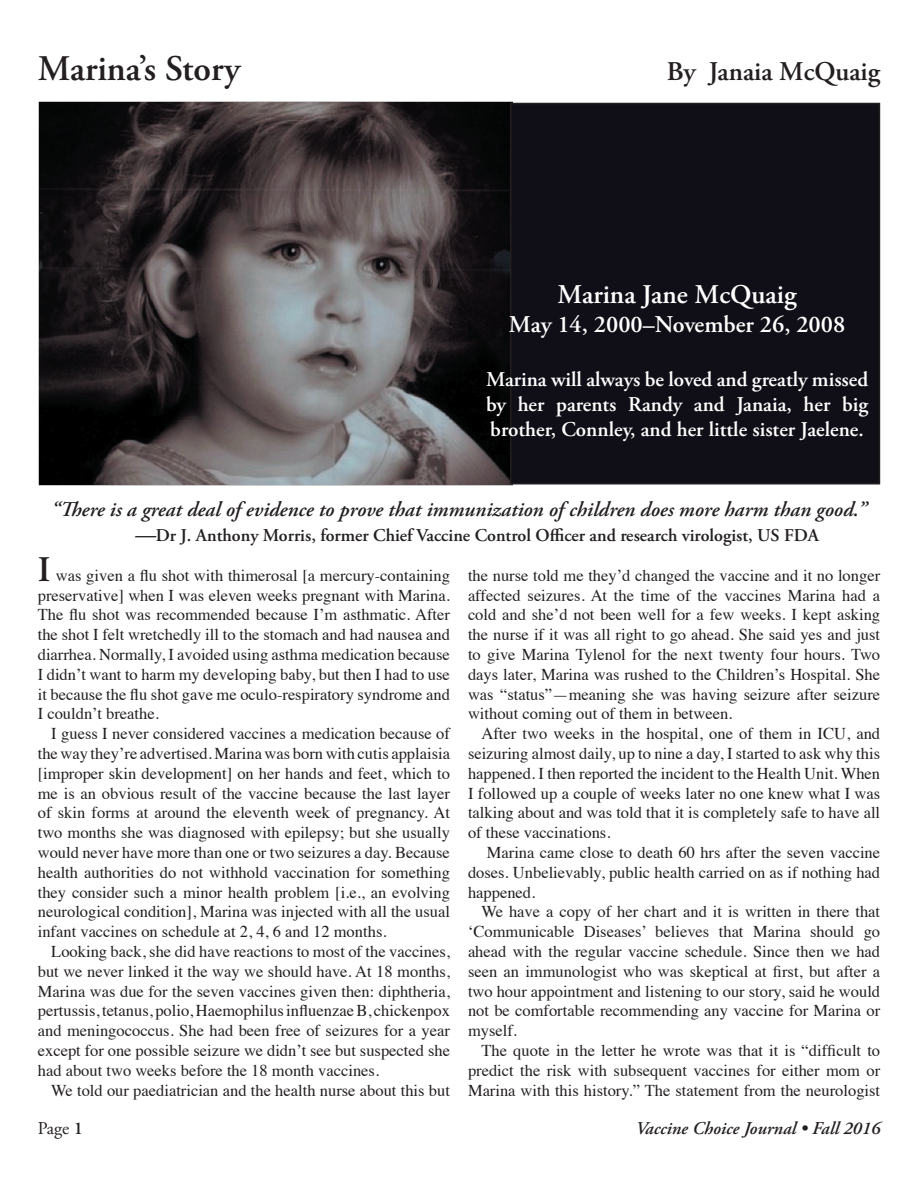
<style>
.page{position:relative;width:918px;height:1188px;background:#fff}
.page>*{position:absolute;margin:0;border:0;box-sizing:border-box;transform-origin:0 0}
.t1{font:600 36px "Adobe Garamond Pro";color:#231f20}
.t2{font:600 27px "Adobe Garamond Pro";color:#fff}
.t3{font:600 27px "Adobe Garamond Pro";color:#231f20}
.t4{font:600 24px "Adobe Garamond Pro";color:#fff}
.t5{font:600 21px/25.2px "Adobe Garamond Pro";color:#fff;text-align:justify}
.t6{font:italic 600 21px "Adobe Garamond Pro";color:#231f20}
.t7{font:600 18px "Adobe Garamond Pro";color:#231f20}
.t8{font:italic 600 18px "Adobe Garamond Pro";color:#231f20}
.t9{font:18px "Adobe Garamond Pro";color:#231f20}
.t10{font:16.5px/19.8px "Times";color:#231f20;text-align:justify}
.s1{font-style:italic;font-size:21px}
.s2{font-weight:600}
</style>
<div class="page">
<img style="left:39px;top:101px;width:473px;height:384px">
<div style="left:511px;top:104px;width:368px;height:380px;background:#100e16"></div>
<div style="left:510px;top:103px;width:370px;height:381px;border:2px solid #231f20"></div>
<h1 class="t1" style="left:38px;top:48px;width:204px">Marina’s Story</h1>
<h2 class="t3" style="left:667px;top:56px;width:215px">By Janaia McQuaig</h2>
<h2 class="t2" style="left:558px;top:279px;width:241px">Marina Jane McQuaig</h2>
<h3 class="t4" style="left:509px;top:310px;width:338px">May 14, 2000–November 26, 2008</h3>
<p class="t5" style="left:486px;top:367px;width:384px">Marina will always be loved and greatly missed by her parents Randy and Janaia, her big brother, Connley, and her little sister Jaelene.</p>
<p class="t6" style="left:51px;top:497px;width:817px">“There is a great deal of evidence to prove that immunization of children does more harm than good.”</p>
<p class="t7" style="left:135px;top:525px;width:686px"><span class="s1">—</span>Dr J. Anthony Morris, former Chief Vaccine Control Officer and research virologist, US FDA</p>
<p class="t10" style="left:38px;top:564px;width:414px;text-indent:18px">was given a flu shot with thimerosal [a mercury-containing preservative] when I was eleven weeks pregnant with Marina.<br>The flu shot was recommended because I’m asthmatic. After the shot I felt wretchedly ill to the stomach and had nausea and diarrhea. Normally, I avoided using asthma medication because I didn’t want to harm my developing baby, but then I had to use it because the flu shot gave me oculo-respiratory syndrome and I couldn’t breathe.</p>
<p class="t10" style="left:38px;top:722px;width:414px;text-indent:14px">I guess I never considered vaccines a medication because of the way they’re advertised. Marina was born with cutis applaisia [improper skin development] on her hands and feet, which to me is an obvious result of the vaccine because the last layer of skin forms at around the eleventh week of pregnancy. At two months she was diagnosed with epilepsy; but she usually would never have more than one or two seizures a day. Because health authorities do not withhold vaccination for something they consider such a minor health problem [i.e., an evolving neurological condition], Marina was injected with all the usual infant vaccines on schedule at 2, 4, 6 and 12 months.</p>
<p class="t10" style="left:38px;top:940px;width:414px;text-indent:13px">Looking back, she did have reactions to most of the vaccines, but we never linked it the way we should have. At 18 months, Marina was due for the seven vaccines given then: diphtheria, pertussis, tetanus, polio, Haemophilus influenzae B, chickenpox and meningococcus. She had been free of seizures for a year except for one possible seizure we didn’t see but suspected she had about two weeks before the 18 month vaccines.</p>
<p class="t10" style="left:51px;top:1079px;width:400px">We told our paediatrician and the health nurse about this but</p>
<h1 class="t1" style="left:38px;top:549px;width:14px">I</h1>
<p class="t10" style="left:468px;top:564px;width:414px">the nurse told me they’d changed the vaccine and it no longer affected seizures. At the time of the vaccines Marina had a cold and she’d not been well for a few weeks. I kept asking the nurse if it was all right to go ahead. She said yes and just to give Marina Tylenol for the next twenty four hours. Two days later, Marina was rushed to the Children’s Hospital. She was “status”—meaning she was having seizure after seizure without coming out of them in between.</p>
<p class="t10" style="left:468px;top:722px;width:414px;text-indent:13px">After two weeks in the hospital, one of them in ICU, and seizuring almost daily, up to nine a day, I started to ask why this happened. I then reported the incident to the Health Unit. When I followed up a couple of weeks later no one knew what I was talking about and was told that it is completely safe to have all of these vaccinations.</p>
<p class="t10" style="left:468px;top:841px;width:414px;text-indent:19px">Marina came close to death 60 hrs after the seven vaccine doses. Unbelievably, public health carried on as if nothing had happened.</p>
<p class="t10" style="left:468px;top:901px;width:414px;text-indent:13px">We have a copy of her chart and it is written in there that ‘Communicable Diseases’ believes that Marina should go ahead with the regular vaccine schedule. Since then we had seen an immunologist who was skeptical at first, but after a two hour appointment and listening to our story, said he would not be comfortable recommending any vaccine for Marina or myself.</p>
<p class="t10" style="left:468px;top:1039px;width:414px;text-indent:13px">The quote in the letter he wrote was that it is “difficult to predict the risk with subsequent vaccines for either mom or Marina with this history.” The statement from the neurologist</p>
<p class="t9" style="left:38px;top:1117px;width:47px">Page <span class="s2">1</span></p>
<p class="t8" style="left:636px;top:1117px;width:246px">Vaccine Choice Journal • Fall 2016</p>
</div>
